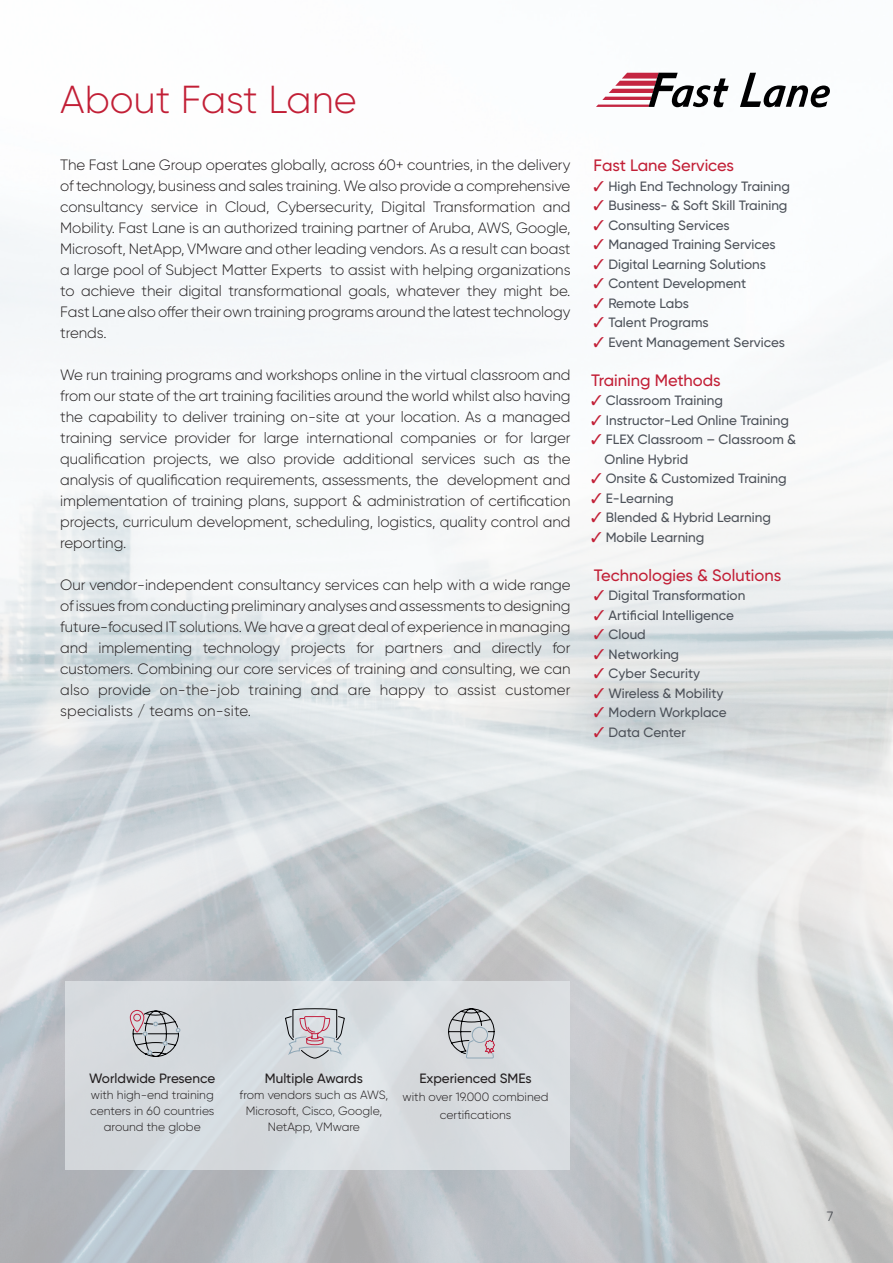
<style>
.page{position:relative;width:893px;height:1263px;background:#fff}
.page>*{position:absolute;margin:0;border:0;box-sizing:border-box;transform-origin:0 0}
.t1{font:300 39px "Gilroy";color:#c21f36}
.t2{font:500 16.5px "Gilroy";color:#c21f36}
.t3{font:300 15px/21px "Gilroy";letter-spacing:-.005em;color:#231f20;text-align:justify}
.t4{font:500 13.5px/19.5px "Gilroy";color:#4c5159}
.t5{font:500 13.5px "Gilroy";color:#231f20}
.t6{font:13.5px "Gilroy";color:#4c5159}
.t7{font:300 12px/16.2px "Gilroy";color:#231f20;text-align:center}
.s1{color:#c21f36}
</style>
<div class="page">
<div style="left:65px;top:982px;width:505px;height:188px;background:#d7dbdf"></div>
<svg style="left:740px;top:73px;width:90px;height:34px"></svg>
<svg style="left:596px;top:73px;width:133px;height:34px"></svg>
<svg style="left:285px;top:1008px;width:60px;height:51px"></svg>
<svg style="left:130px;top:1010px;width:50px;height:47px"></svg>
<svg style="left:448px;top:1008px;width:47px;height:50px"></svg>
<h1 class="t1" style="left:60px;top:75px;width:298px">About Fast Lane</h1>
<p class="t3" style="left:60px;top:154px;width:512px">The Fast Lane Group operates globally, across 60+ countries, in the delivery of technology, business and sales training. We also provide a comprehensive consultancy service in Cloud, Cybersecurity, Digital Transformation and Mobility. Fast Lane is an authorized training partner of Aruba, AWS, Google, Microsoft, NetApp, VMware and other leading vendors. As a result can boast a large pool of Subject Matter Experts to assist with helping organizations to achieve their digital transformational goals, whatever they might be.<br>Fast Lane also offer their own training programs around the latest technology trends.</p>
<p class="t3" style="left:60px;top:364px;width:512px">We run training programs and workshops online in the virtual classroom and from our state of the art training facilities around the world whilst also having the capability to deliver training on-site at your location. As a managed training service provider for large international companies or for larger qualification projects, we also provide additional services such as the analysis of qualification requirements, assessments, the development and implementation of training plans, support &amp; administration of certification projects, curriculum development, scheduling, logistics, quality control and reporting.</p>
<p class="t3" style="left:60px;top:574px;width:512px">Our vendor-independent consultancy services can help with a wide range of issues from conducting preliminary analyses and assessments to designing future-focused IT solutions. We have a great deal of experience in managing and implementing technology projects for partners and directly for customers. Combining our core services of training and consulting, we can also provide on-the-job training and are happy to assist customer specialists / teams on-site.</p>
<p class="t2" style="left:594px;top:155px;width:142px">Fast Lane Services</p>
<p class="t4" style="left:594px;top:176px;width:198px"><span class="s1">✓</span> High End Technology Training</p>
<p class="t4" style="left:594px;top:195px;width:195px"><span class="s1">✓</span> Business- &amp; Soft Skill Training</p>
<p class="t4" style="left:594px;top:215px;width:137px"><span class="s1">✓</span> Consulting Services</p>
<p class="t4" style="left:594px;top:234px;width:183px"><span class="s1">✓</span> Managed Training Services</p>
<p class="t4" style="left:594px;top:254px;width:174px"><span class="s1">✓</span> Digital Learning Solutions</p>
<p class="t4" style="left:594px;top:273px;width:154px"><span class="s1">✓</span> Content Development</p>
<p class="t4" style="left:594px;top:293px;width:97px"><span class="s1">✓</span> Remote Labs</p>
<p class="t4" style="left:594px;top:312px;width:117px"><span class="s1">✓</span> Talent Programs</p>
<p class="t4" style="left:594px;top:332px;width:193px"><span class="s1">✓</span> Event Management Services</p>
<p class="t2" style="left:591px;top:370px;width:131px">Training Methods</p>
<p class="t4" style="left:591px;top:390px;width:133px"><span class="s1">✓</span> Classroom Training</p>
<p class="t4" style="left:591px;top:410px;width:200px"><span class="s1">✓</span> Instructor-Led Online Training</p>
<p class="t4" style="left:605px;top:429px;width:193px;text-indent:-14px"><span class="s1">✓</span> FLEX Classroom – Classroom &amp;<br>Online Hybrid</p>
<p class="t4" style="left:591px;top:468px;width:197px"><span class="s1">✓</span> Onsite &amp; Customized Training</p>
<p class="t4" style="left:591px;top:488px;width:84px"><span class="s1">✓</span> E-Learning</p>
<p class="t4" style="left:591px;top:507px;width:181px"><span class="s1">✓</span> Blended &amp; Hybrid Learning</p>
<p class="t4" style="left:591px;top:527px;width:115px"><span class="s1">✓</span> Mobile Learning</p>
<p class="t2" style="left:594px;top:565px;width:189px">Technologies &amp; Solutions</p>
<p class="t4" style="left:594px;top:585px;width:153px"><span class="s1">✓</span> Digital Transformation</p>
<p class="t4" style="left:594px;top:605px;width:141px"><span class="s1">✓</span> Artificial Intelligence</p>
<p class="t4" style="left:594px;top:624px;width:53px"><span class="s1">✓</span> Cloud</p>
<p class="t4" style="left:594px;top:644px;width:87px"><span class="s1">✓</span> Networking</p>
<p class="t4" style="left:594px;top:663px;width:108px"><span class="s1">✓</span> Cyber Security</p>
<p class="t4" style="left:594px;top:683px;width:131px"><span class="s1">✓</span> Wireless &amp; Mobility</p>
<p class="t4" style="left:594px;top:702px;width:134px"><span class="s1">✓</span> Modern Workplace</p>
<p class="t4" style="left:594px;top:722px;width:94px"><span class="s1">✓</span> Data Center</p>
<p class="t5" style="left:89px;top:1069px;width:128px">Worldwide Presence</p>
<p class="t7" style="left:90px;top:1086px;width:126px">with high-end training centers in 60 countries around the globe</p>
<p class="t5" style="left:265px;top:1069px;width:100px">Multiple Awards</p>
<p class="t7" style="left:240px;top:1086px;width:150px">from vendors such as AWS,<br>Microsoft, Cisco, Google,<br>NetApp, VMware</p>
<p class="t5" style="left:419px;top:1069px;width:114px">Experienced SMEs</p>
<p class="t7" style="left:402px;top:1087px;width:148px;line-height:18px">with over 19.000 combined certifications</p>
<p class="t6" style="left:827px;top:1208px;width:8px">7</p>
</div>
